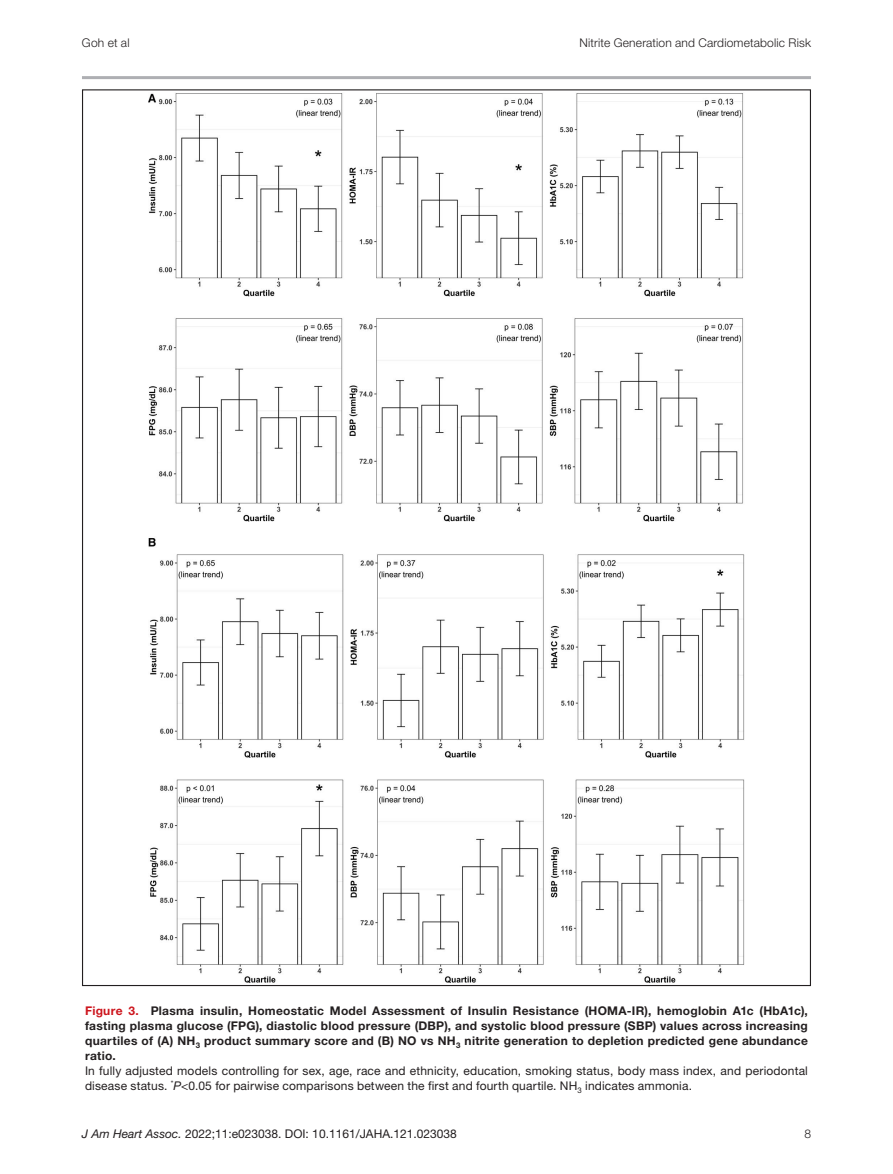
<style>
.page{position:relative;width:893px;height:1174px;background:#fff}
.page>*{position:absolute;margin:0;border:0;box-sizing:border-box;transform-origin:0 0}
.t1{font:700 12px/15px "Helvetica Neue LT Std";letter-spacing:.025em;color:#231f20;text-align:justify}
.t2{font:12px/15px "Helvetica Neue LT Std";letter-spacing:.015em;color:#231f20}
.t3{font:300 12px "Helvetica Neue LT Std";letter-spacing:.015em;color:#231f20}
.s1{color:#cd151d}
.s2{font-style:italic}
</style>
<div class="page">
<img style="left:149px;top:93px;width:595px;height:890px">
<hr style="left:82px;top:76px;width:729px;height:3px;background:#aeafb3">
<p class="t3" style="left:82px;top:35px;width:49px">Goh et al</p>
<p class="t3" style="left:580px;top:35px;width:233px">Nitrite Generation and Cardiometabolic Risk</p>
<p class="t1" style="left:85px;top:1002px;width:724px"><span class="s1">Figure 3.</span> Plasma insulin, Homeostatic Model Assessment of Insulin Resistance (HOMA-IR), hemoglobin A1c (HbA1c), fasting plasma glucose (FPG), diastolic blood pressure (DBP), and systolic blood pressure (SBP) values across increasing quartiles of (A) NH<sub>3</sub> product summary score and (B) NO vs NH<sub>3</sub> nitrite generation to depletion predicted gene abundance ratio.</p>
<p class="t2" style="left:85px;top:1063px;width:724px">In fully adjusted models controlling for sex, age, race and ethnicity, education, smoking status, body mass index, and periodontal disease status. <sup>*</sup><span class="s2">P</span>&lt;0.05 for pairwise comparisons between the first and fourth quartile. NH<sub>3</sub> indicates ammonia.</p>
<p class="t2" style="left:82px;top:1126px;width:376px"><span class="s2">J Am Heart Assoc.</span> 2022;11:e023038. DOI: 10.1161/JAHA.121.023038</p>
<p class="t3" style="left:804px;top:1126px;width:8px">8</p>
</div>
